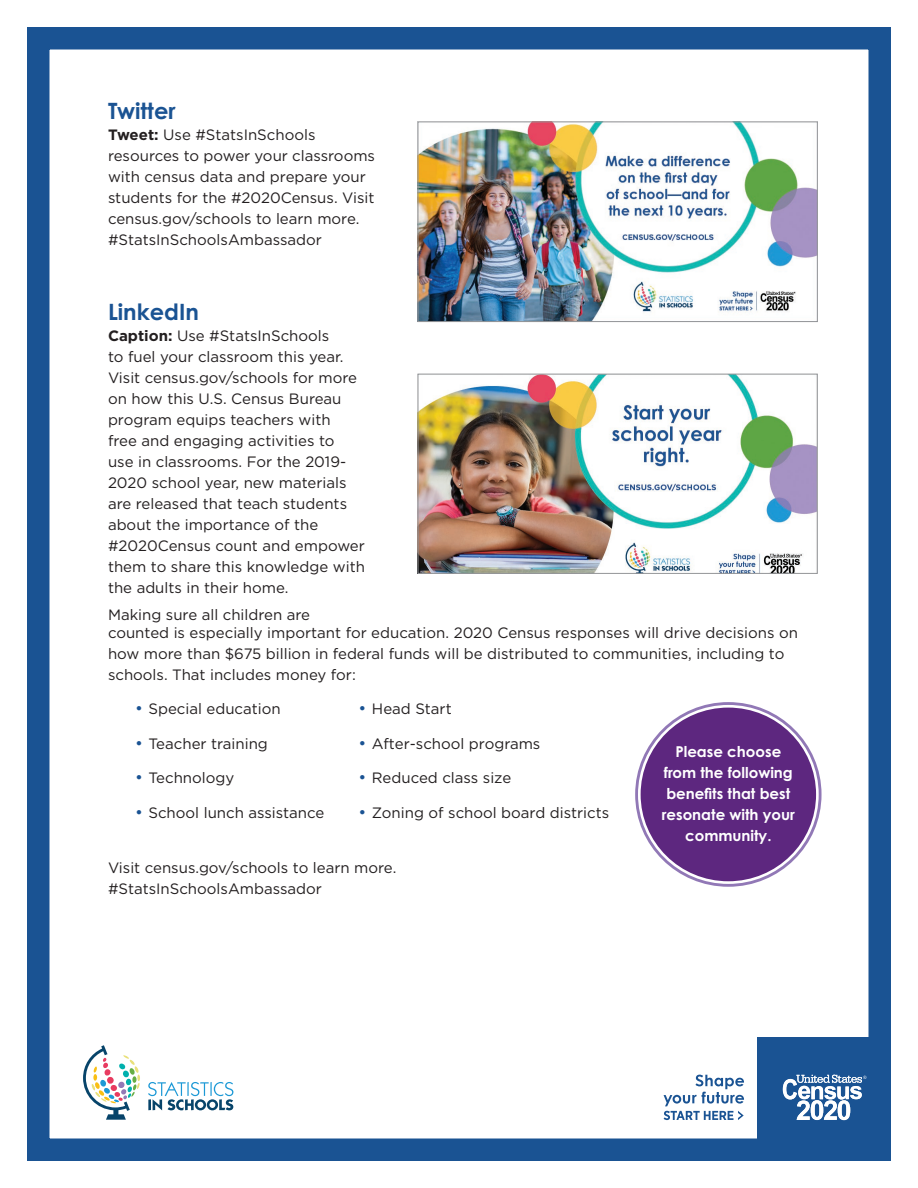
<style>
.page{position:relative;width:918px;height:1188px;background:#fff}
.page>*{position:absolute;margin:0;border:0;box-sizing:border-box;transform-origin:0 0}
.t1{font:700 22.5px "Century Gothic Pro";color:#1a5393}
.Body_Copy{font:15px/21px "Gotham HTF";color:#231f20}
.Body_Copy-2{font:700 15px/21px "Century Gothic Pro";color:#fff;text-align:center}
.s1{font-weight:700}
.s2{font-size:16.5px;color:#1a5393}
</style>
<div class="page">
<div style="left:27px;top:27px;width:864px;height:1134px;border:22px solid #1a5393"></div>
<svg style="left:148px;top:1082px;width:85px;height:28px"></svg>
<svg style="left:83px;top:1045px;width:57px;height:75px"></svg>
<div style="left:758px;top:1037px;width:133px;height:124px;background:#1a5393"></div>
<div style="left:757px;top:1041px;width:128px;height:111px;background:#1a5393"></div>
<svg style="left:664px;top:1075px;width:80px;height:45px"></svg>
<svg style="left:783px;top:1075px;width:83px;height:45px"></svg>
<img style="left:420px;top:123px;width:396px;height:197px">
<div style="left:418px;top:121px;width:400px;height:201px;border:1px solid #939598"></div>
<img style="left:420px;top:376px;width:396px;height:196px">
<div style="left:418px;top:374px;width:400px;height:200px;border:1px solid #939598"></div>
<div style="left:640px;top:707px;width:177px;height:175px;background:#5d277f;border-radius:50%"></div>
<div style="left:633px;top:700px;width:191px;height:189px;border:8px solid #fff;border-radius:50%"></div>
<h2 class="t1" style="left:108px;top:97px;width:69px">Twitter</h2>
<p class="Body_Copy" style="left:108px;top:124px;width:269px"><span class="s1">Tweet:</span> Use #StatsInSchools resources to power your classrooms with census data and prepare your students for the #2020Census. Visit census.gov/schools to learn more. #StatsInSchoolsAmbassador</p>
<h2 class="t1" style="left:108px;top:297px;width:92px">LinkedIn</h2>
<p class="Body_Copy" style="left:108px;top:325px;width:258px"><span class="s1">Caption:</span> Use #StatsInSchools<br>to fuel your classroom this year.<br>Visit census.gov/schools for more on how this U.S. Census Bureau program equips teachers with<br>free and engaging activities to<br>use in classrooms. For the 2019-<br>2020 school year, new materials are released that teach students about the importance of the #2020Census count and empower them to share this knowledge with the adults in their home.</p>
<p class="Body_Copy" style="left:108px;top:606px;width:692px;line-height:17.7px">Making sure all children are<br>counted is especially important for education. 2020 Census responses will drive decisions on</p>
<p class="Body_Copy" style="left:108px;top:643px;width:678px">how more than $675 billion in federal funds will be distributed to communities, including to schools. That includes money for:</p>
<p class="Body_Copy" style="left:135px;top:698px;width:147px"><span class="s2">•</span> Special education</p>
<p class="Body_Copy" style="left:135px;top:733px;width:134px"><span class="s2">•</span> Teacher training</p>
<p class="Body_Copy" style="left:135px;top:767px;width:101px"><span class="s2">•</span> Technology</p>
<p class="Body_Copy" style="left:135px;top:802px;width:191px"><span class="s2">•</span> School lunch assistance</p>
<p class="Body_Copy" style="left:358px;top:698px;width:95px"><span class="s2">•</span> Head Start</p>
<p class="Body_Copy" style="left:358px;top:733px;width:184px"><span class="s2">•</span> After-school programs</p>
<p class="Body_Copy" style="left:358px;top:767px;width:154px"><span class="s2">•</span> Reduced class size</p>
<p class="Body_Copy" style="left:358px;top:802px;width:252px"><span class="s2">•</span> Zoning of school board districts</p>
<p class="Body_Copy-2" style="left:662px;top:741px;width:135px">Please choose from the following benefits that best resonate with your community.</p>
<p class="Body_Copy" style="left:108px;top:857px;width:290px">Visit census.gov/schools to learn more. #StatsInSchoolsAmbassador</p>
</div>
